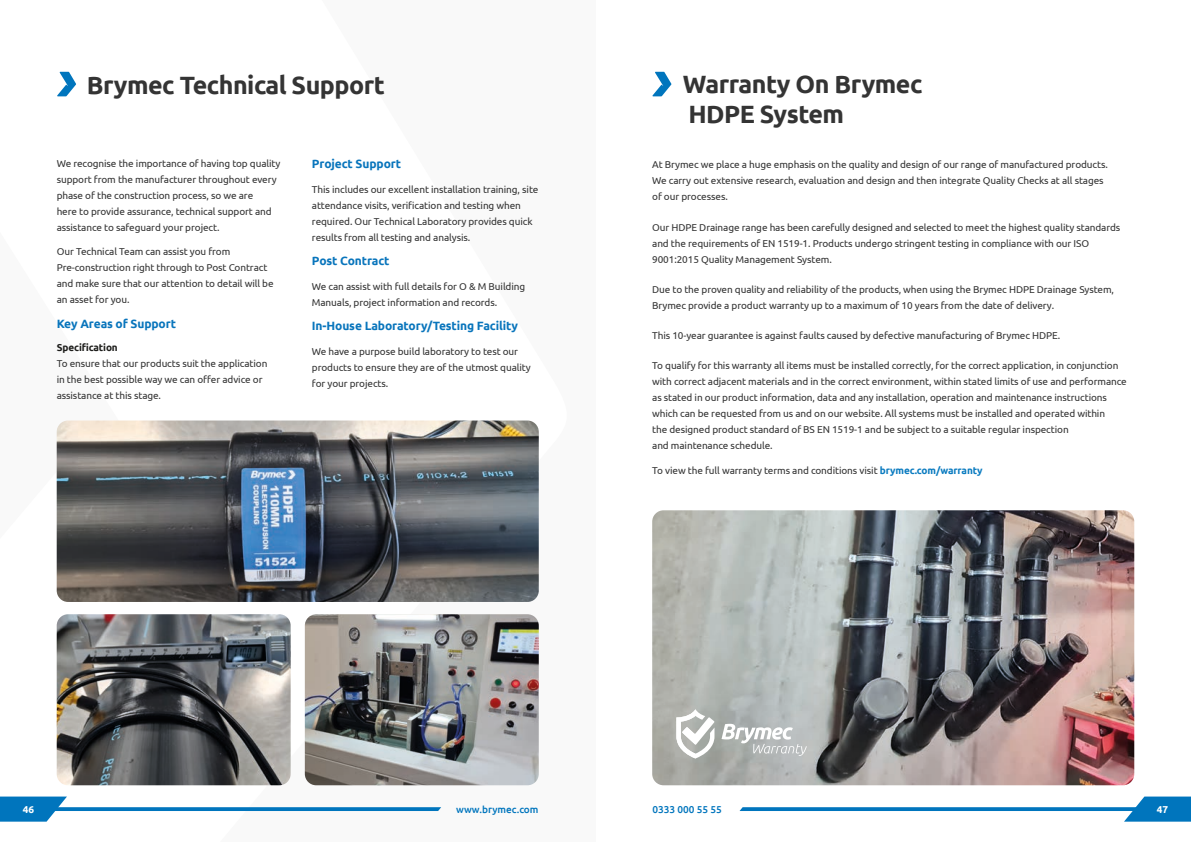
<style>
.page{position:relative;width:1191px;height:842px;background:#fff}
.page>*{position:absolute;margin:0;border:0;box-sizing:border-box;transform-origin:0 0}
.Body{font:700 25px/30px "Ubuntu";letter-spacing:-.02em;color:#343434}
.BODY_COPY_-_DARK{font:700 12px "Ubuntu";letter-spacing:-.01em;color:#0975bc}
.BODY_COPY_-_DARK-2{font:10px/16px "Ubuntu";letter-spacing:-.01em;color:#343434}
.t1{font:500 10px "Ubuntu";color:#0075bd}
.t2{font:700 10px "Ubuntu";color:#fff}
.s1{font-weight:700;color:#1d1d1b}
.s2{font-weight:700;color:#0a7bc0}
</style>
<div class="page">
<div style="left:0;top:0;width:595px;height:842px;background:#f9f9f9"></div>
<img style="left:652px;top:510px;width:482px;height:275px">
<img style="left:57px;top:420px;width:482px;height:182px">
<img style="left:57px;top:614px;width:234px;height:171px">
<img style="left:305px;top:614px;width:234px;height:171px">
<svg style="left:739px;top:796px;width:452px;height:26px"></svg>
<svg style="left:0;top:796px;width:441px;height:26px"></svg>
<svg style="left:57px;top:72px;width:19px;height:24px"></svg>
<svg style="left:652px;top:72px;width:19px;height:24px"></svg>
<svg style="left:676px;top:709px;width:38px;height:49px"></svg>
<svg style="left:721px;top:724px;width:86px;height:32px"></svg>
<p class="Body" style="left:87px;top:69px;width:300px">Brymec Technical Support</p>
<p class="Body" style="left:683px;top:69px;width:241px">Warranty On Brymec<br>HDPE System</p>
<p class="BODY_COPY_-_DARK-2" style="left:57px;top:155px;width:225px">We recognise the importance of having top quality support from the manufacturer throughout every phase of the construction process, so we are<br>here to provide assurance, technical support and assistance to safeguard your project.</p>
<p class="BODY_COPY_-_DARK-2" style="left:57px;top:243px;width:218px">Our Technical Team can assist you from Pre-construction right through to Post Contract and make sure that our attention to detail will be an asset for you.</p>
<p class="BODY_COPY_-_DARK" style="left:57px;top:316px;width:121px">Key Areas of Support</p>
<p class="BODY_COPY_-_DARK-2" style="left:57px;top:339px;width:212px"><span class="s1">Specification<br></span>To ensure that our products suit the application in the best possible way we can offer advice or assistance at this stage.</p>
<p class="BODY_COPY_-_DARK" style="left:312px;top:157px;width:91px">Project Support</p>
<p class="BODY_COPY_-_DARK-2" style="left:312px;top:181px;width:228px">This includes our excellent installation training, site attendance visits, verification and testing when required. Our Technical Laboratory provides quick results from all testing and analysis.</p>
<p class="BODY_COPY_-_DARK" style="left:312px;top:254px;width:79px">Post Contract</p>
<p class="BODY_COPY_-_DARK-2" style="left:312px;top:278px;width:215px">We can assist with full details for O &amp; M Building<br>Manuals, project information and records.</p>
<p class="BODY_COPY_-_DARK" style="left:312px;top:319px;width:208px">In-House Laboratory/Testing Facility</p>
<p class="BODY_COPY_-_DARK-2" style="left:312px;top:343px;width:220px">We have a purpose build laboratory to test our products to ensure they are of the utmost quality for your projects.</p>
<p class="BODY_COPY_-_DARK-2" style="left:652px;top:157px;width:457px">At Brymec we place a huge emphasis on the quality and design of our range of manufactured products.<br>We carry out extensive research, evaluation and design and then integrate Quality Checks at all stages of our processes.</p>
<p class="BODY_COPY_-_DARK-2" style="left:652px;top:219px;width:470px">Our HDPE Drainage range has been carefully designed and selected to meet the highest quality standards and the requirements of EN 1519-1. Products undergo stringent testing in compliance with our ISO<br>9001:2015 Quality Management System.</p>
<p class="BODY_COPY_-_DARK-2" style="left:652px;top:281px;width:463px">Due to the proven quality and reliability of the products, when using the Brymec HDPE Drainage System,<br>Brymec provide a product warranty up to a maximum of 10 years from the date of delivery.</p>
<p class="BODY_COPY_-_DARK-2" style="left:652px;top:327px;width:409px">This 10-year guarantee is against faults caused by defective manufacturing of Brymec HDPE.</p>
<p class="BODY_COPY_-_DARK-2" style="left:652px;top:357px;width:476px">To qualify for this warranty all items must be installed correctly, for the correct application, in conjunction with correct adjacent materials and in the correct environment, within stated limits of use and performance as stated in our product information, data and any installation, operation and maintenance instructions which can be requested from us and on our website. All systems must be installed and operated within<br>the designed product standard of BS EN 1519-1 and be subject to a suitable regular inspection<br>and maintenance schedule.</p>
<p class="BODY_COPY_-_DARK-2" style="left:652px;top:462px;width:332px">To view the full warranty terms and conditions visit <span class="s2">brymec.com/warranty</span></p>
<p class="t2" style="left:23px;top:803px;width:13px">46</p>
<p class="t1" style="left:456px;top:803px;width:84px">www.brymec.com</p>
<p class="t1" style="left:652px;top:803px;width:71px">0333 000 55 55</p>
<p class="t2" style="left:1157px;top:803px;width:13px">47</p>
</div>
